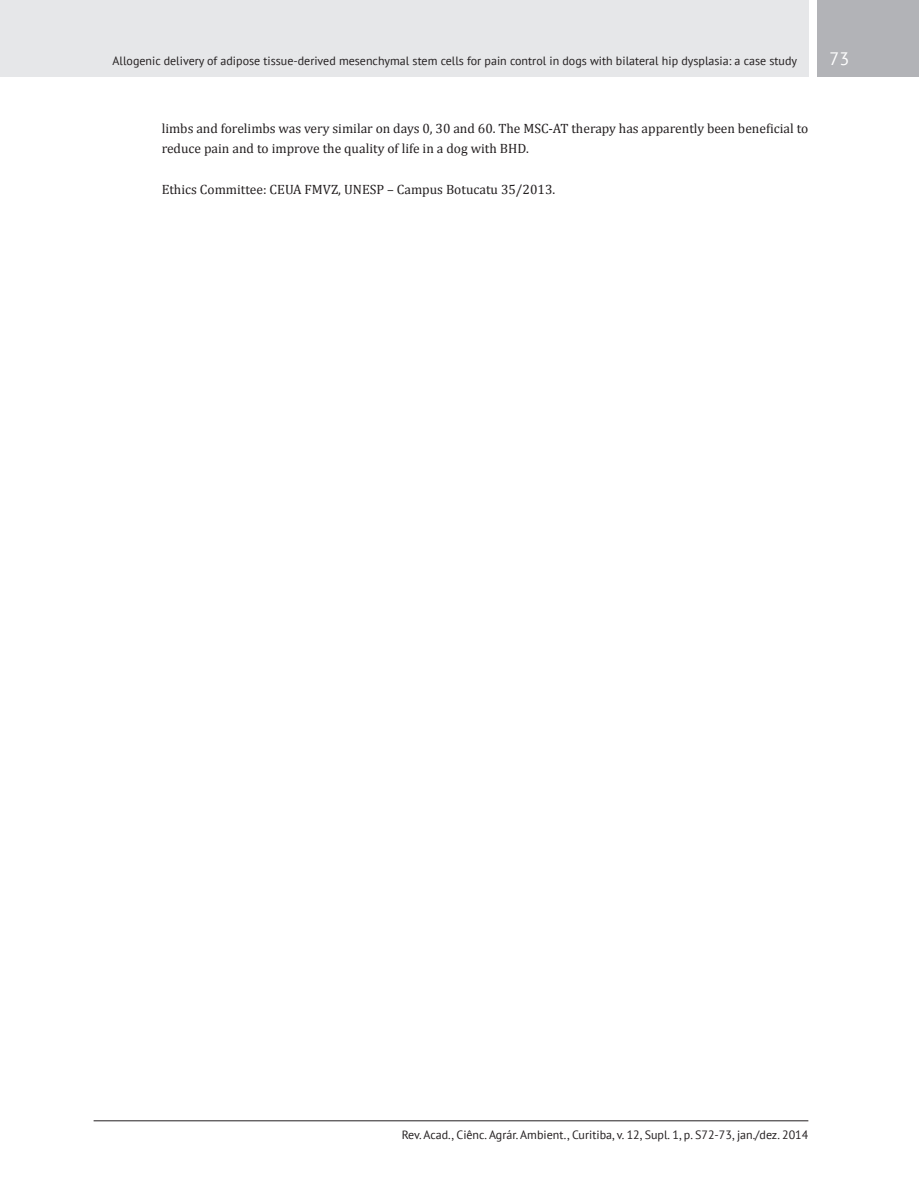
<style>
.page{position:relative;width:919px;height:1191px;background:#fff}
.page>*{position:absolute;margin:0;border:0;box-sizing:border-box;transform-origin:0 0}
.t1{font:18px "PT Sans";color:#fff}
.t2{font:13.5px/20.2px "Cambria";color:#231f20}
.t3{font:12px "PT Sans";color:#231f20}
</style>
<div class="page">
<div style="left:0;top:0;width:808px;height:77px;background:#e6e7e9"></div>
<div style="left:816px;top:0;width:102px;height:77px;background:#b2b3b7"></div>
<hr style="left:94px;top:1120px;width:714px;height:1px;background:#231f20">
<p class="t3" style="left:113px;top:53px;width:686px">Allogenic delivery of adipose tissue-derived mesenchymal stem cells for pain control in dogs with bilateral hip dysplasia: a case study</p>
<h1 class="t1" style="left:829px;top:47px;width:21px">73</h1>
<p class="t2" style="left:162px;top:118px;width:648px">limbs and forelimbs was very similar on days 0, 30 and 60. The MSC-AT therapy has apparently been beneficial to reduce pain and to improve the quality of life in a dog with BHD.</p>
<p class="t2" style="left:162px;top:179px;width:395px">Ethics Committee: CEUA FMVZ, UNESP – Campus Botucatu 35/2013.</p>
<p class="t3" style="left:401px;top:1126px;width:408px">Rev. Acad., Ciênc. Agrár. Ambient., Curitiba, v. 12, Supl. 1, p. S72-73, jan./dez. 2014</p>
</div>
